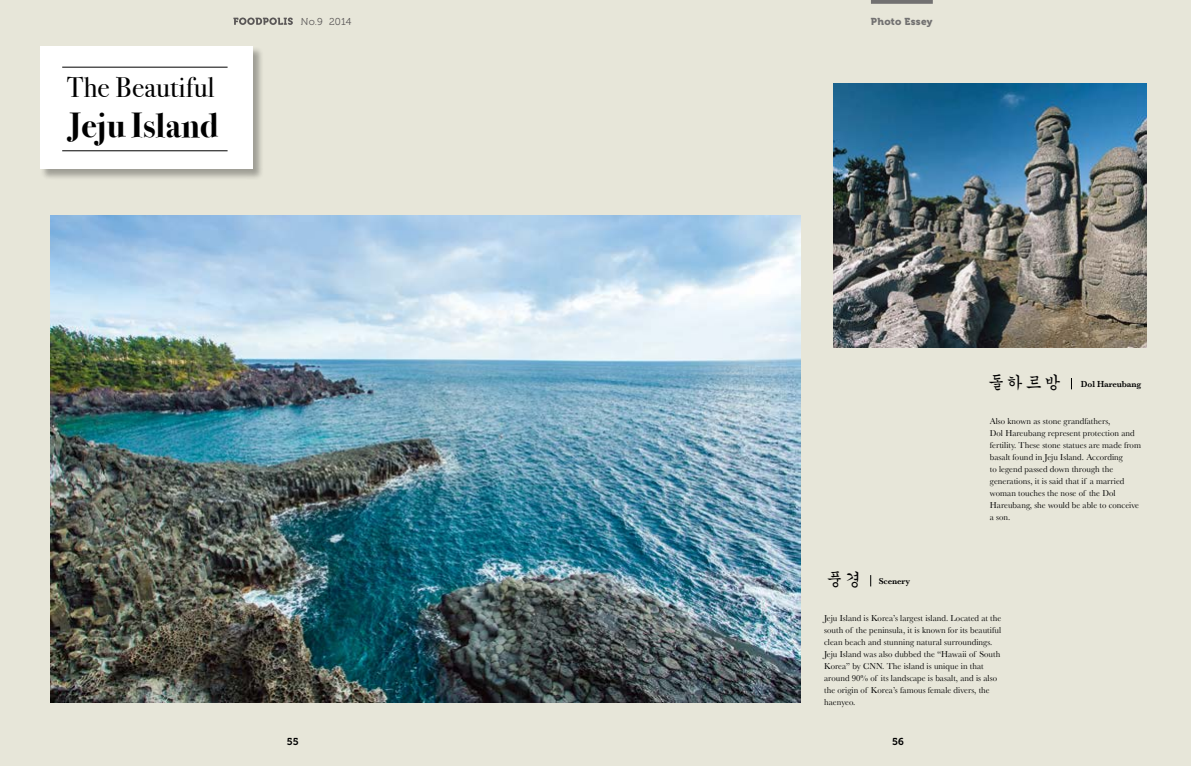
<style>
.page{position:relative;width:1191px;height:766px;background:#fff}
.page>*{position:absolute;margin:0;border:0;box-sizing:border-box;transform-origin:0 0}
.t1{font:34.7px "Bodoni Svty Two ITCTT Bold";color:#000}
.t2{font:28.7px "Bodoni Svty Two ITCTT Book";letter-spacing:.005em;color:#000}
.t3{font:10px "Museo 900";letter-spacing:.025em;color:#727171}
.t4{font:10px "Museo 300";letter-spacing:.015em;color:#5a5757}
.t5{font:10px "Museo 700";color:#000}
.t6{font:9px/12px "Baskerville";letter-spacing:.005em;color:#000}
.t7{font:600 9px "Baskerville";letter-spacing:-.015em;color:#000}
.s1{font-family:"J Ckg";font-weight:400;font-size:18.7px}
</style>
<div class="page">
<div style="left:0;top:0;width:1191px;height:765px;background:#e7e6d9"></div>
<div style="left:40px;top:47px;width:223px;height:133px;background:#000;opacity:.31"></div>
<div style="left:40px;top:46px;width:212px;height:122px;background:#fff"></div>
<hr style="left:62px;top:67px;width:165px;height:1px;background:#000">
<hr style="left:62px;top:150px;width:165px;height:1px;background:#000">
<img style="left:833px;top:84px;width:313px;height:263px">
<img style="left:50px;top:215px;width:750px;height:487px">
<svg style="left:233px;top:18px;width:60px;height:7px"></svg>
<svg style="left:871px;top:0;width:61px;height:4px"></svg>
<h2 class="t2" style="left:67px;top:64px;width:149px">The Beautiful</h2>
<h1 class="t1" style="left:67px;top:96px;width:153px">Jeju Island</h1>
<p class="t4" style="left:301px;top:16px;width:52px">No.9 2014</p>
<p class="t3" style="left:871px;top:16px;width:63px">Photo Essey</p>
<p class="t7" style="left:986px;top:378px;width:156px"><span class="s1">돌하르방</span> Dol Hareubang</p>
<p class="t7" style="left:825px;top:575px;width:86px"><span class="s1">풍경</span> Scenery</p>
<p class="t6" style="left:990px;top:415px;width:153px">Also known as stone grandfathers,<br>Dol Hareubang represent protection and fertility. These stone statues are made from basalt found in Jeju Island. According<br>to legend passed down through the generations, it is said that if a married woman touches the nose of the Dol Hareubang, she would be able to conceive a son.</p>
<p class="t6" style="left:824px;top:612px;width:179px">Jeju Island is Korea’s largest island. Located at the south of the peninsula, it is known for its beautiful clean beach and stunning natural surroundings.<br>Jeju Island was also dubbed the “Hawaii of South Korea” by CNN</p>
<p class="t6" style="left:824px;top:660px;width:174px;text-indent:58px">. The island is unique in that around 90% of its landscape is basalt, and is also the origin of Korea’s famous female divers, the haenyeo.</p>
<p class="t5" style="left:287px;top:736px;width:13px">55</p>
<p class="t5" style="left:892px;top:736px;width:13px">56</p>
</div>
